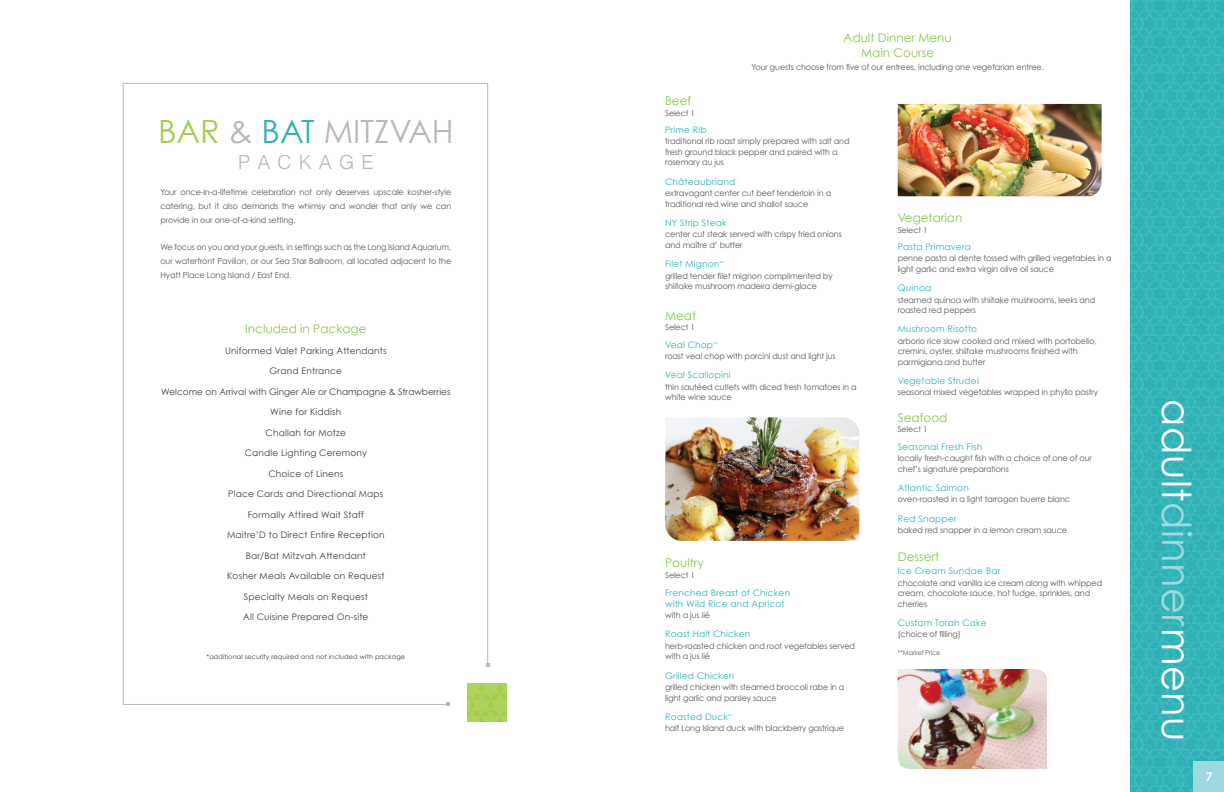
<style>
.page{position:relative;width:1224px;height:792px;background:#fff}
.page>*{position:absolute;margin:0;border:0;box-sizing:border-box;transform-origin:0 0}
.t1{font:40px "Century Gothic";letter-spacing:.01em;color:#fff}
.t2{font:32.1px "Century Gothic";color:#b7b8bb}
.t3{font:300 19.4px "Helvetica";letter-spacing:.36em;color:#b7b8bb}
.t4{font:12px/15px "Century Gothic";color:#89c650;text-align:center}
.t5{font:700 12px "Century Gothic";color:#fff}
.t6{font:9px "Century Gothic";letter-spacing:.02em;color:#3e3e3f}
.t7{font:9px/11px "Century Gothic";letter-spacing:.02em;color:#2fb2b7}
.t8{font:9px "Century Gothic";color:#3e3e3f}
.t9{font:8.3px/10.5px "Century Gothic";letter-spacing:-.01em;color:#57585a}
.t10{font:8px "Century Gothic";letter-spacing:-.01em;color:#57585a}
.t11{font:6.5px "Century Gothic";letter-spacing:.02em;color:#3e3e3f}
.t12{font:6.5px "Century Gothic";letter-spacing:-.01em;color:#57585a}
.s1{color:#a4ce4c}
.s2{color:#2fb2b7}
.s3{color:#9ed9e0}
</style>
<div class="page">
<svg style="left:467px;top:683px;width:40px;height:39px"></svg>
<svg style="left:1130px;top:0;width:94px;height:792px;background:#35b4b9"></svg>
<div style="left:1193px;top:761px;width:31px;height:31px;background:#9ed9e0"></div>
<img style="left:898px;top:104px;width:204px;height:92px">
<img style="left:665px;top:417px;width:194px;height:124px">
<img style="left:898px;top:669px;width:149px;height:100px">
<svg style="left:122px;top:83px;width:367px;height:622px"></svg>
<svg style="left:486px;top:663px;width:4px;height:4px"></svg>
<svg style="left:446px;top:702px;width:4px;height:4px"></svg>
<h2 class="t2" style="left:158px;top:111px;width:297px"><span class="s1">BAR</span> &amp; <span class="s2">BAT</span> MITZVAH</h2>
<h3 class="t3" style="left:238px;top:145px;width:137px">PACKAGE</h3>
<p class="t9" style="left:160px;top:185px;width:292px;line-height:14px;text-align:justify">Your once-in-a-lifetime celebration not only deserves upscale kosher-style catering, but it also demands the whimsy and wonder that only we can provide in our one-of-a-kind setting.</p>
<p class="t9" style="left:160px;top:240px;width:292px;line-height:14px;text-align:justify">We focus on you and your guests, in settings such as the Long Island Aquarium, our waterfront Pavilion, or our Sea Star Ballroom, all located adjacent to the Hyatt Place Long Island / East End.</p>
<h3 class="t4" style="left:245px;top:321px;width:123px">Included in Package</h3>
<p class="t6" style="left:225px;top:345px;width:163px">Uniformed Valet Parking Attendants</p>
<p class="t6" style="left:270px;top:366px;width:74px">Grand Entrance</p>
<p class="t8" style="left:161px;top:386px;width:291px">Welcome on Arrival with Ginger Ale or Champagne &amp; Strawberries</p>
<p class="t6" style="left:270px;top:407px;width:73px">Wine for Kiddish</p>
<p class="t6" style="left:266px;top:427px;width:82px">Challah for Motze</p>
<p class="t6" style="left:245px;top:448px;width:124px">Candle Lighting Ceremony</p>
<p class="t6" style="left:268px;top:468px;width:76px">Choice of Linens</p>
<p class="t6" style="left:228px;top:489px;width:157px">Place Cards and Directional Maps</p>
<p class="t6" style="left:248px;top:509px;width:118px">Formally Attired Wait Staff</p>
<p class="t6" style="left:227px;top:530px;width:159px">Maitre’D to Direct Entire Reception</p>
<p class="t6" style="left:246px;top:550px;width:122px">Bar/Bat Mitzvah Attendant</p>
<p class="t6" style="left:227px;top:571px;width:159px">Kosher Meals Available on Request</p>
<p class="t6" style="left:244px;top:591px;width:126px">Specialty Meals on Request</p>
<p class="t6" style="left:243px;top:612px;width:127px">All Cuisine Prepared On-site</p>
<p class="t11" style="left:206px;top:653px;width:200px">*additional security required and not included with package</p>
<h3 class="t4" style="left:844px;top:30px;width:110px">Adult Dinner Menu<br>Main Course</h3>
<p class="t9" style="left:752px;top:62px;width:294px">Your guests choose from five of our entrees, including one vegetarian entree.</p>
<h3 class="t4" style="left:665px;top:93px;width:28px">Beef</h3>
<p class="t10" style="left:665px;top:108px;width:31px">Select 1</p>
<p class="t7" style="left:665px;top:124px;width:43px">Prime Rib</p>
<p class="t9" style="left:665px;top:136px;width:186px">traditional rib roast simply prepared with salt and fresh ground black pepper and paired with a rosemary au jus</p>
<p class="t7" style="left:665px;top:176px;width:72px">Châteaubriand</p>
<p class="t9" style="left:665px;top:188px;width:168px">extravagant center cut beef tenderloin in a traditional red wine and shallot sauce</p>
<p class="t7" style="left:665px;top:217px;width:63px">NY Strip Steak</p>
<p class="t9" style="left:665px;top:229px;width:178px">center cut steak served with crispy fried onions and maître d’ butter</p>
<p class="t7" style="left:665px;top:258px;width:61px">Filet Mignon<sup>**</sup></p>
<p class="t9" style="left:665px;top:270px;width:169px">grilled tender filet mignon complimented by shiitake mushroom madeira demi-glace</p>
<h3 class="t4" style="left:665px;top:308px;width:33px">Meat</h3>
<p class="t10" style="left:665px;top:323px;width:31px">Select 1</p>
<p class="t7" style="left:665px;top:339px;width:54px">Veal Chop<sup>**</sup></p>
<p class="t9" style="left:665px;top:351px;width:172px">roast veal chop with porcini dust and light jus</p>
<p class="t7" style="left:665px;top:370px;width:67px">Veal Scallopini</p>
<p class="t9" style="left:665px;top:382px;width:193px">thin sautéed cutlets with diced fresh tomatoes in a white wine sauce</p>
<h3 class="t4" style="left:665px;top:555px;width:40px">Poultry</h3>
<p class="t10" style="left:665px;top:571px;width:31px">Select 1</p>
<p class="t7" style="left:665px;top:587px;width:127px">Frenched Breast of Chicken with Wild Rice and Apricot</p>
<p class="t9" style="left:665px;top:610px;width:46px">with a jus lié</p>
<p class="t7" style="left:665px;top:629px;width:87px">Roast Half Chicken</p>
<p class="t9" style="left:665px;top:641px;width:191px">herb-roasted chicken and root vegetables served with a jus lié</p>
<p class="t7" style="left:665px;top:670px;width:71px">Grilled Chicken</p>
<p class="t9" style="left:665px;top:682px;width:181px">grilled chicken with steamed broccoli rabe in a light garlic and parsley sauce</p>
<p class="t7" style="left:665px;top:711px;width:69px">Roasted Duck<sup>**</sup></p>
<p class="t9" style="left:665px;top:723px;width:181px">half Long Island duck with blackberry gastrique</p>
<h3 class="t4" style="left:898px;top:210px;width:66px">Vegetarian</h3>
<p class="t10" style="left:898px;top:225px;width:31px">Select 1</p>
<p class="t7" style="left:898px;top:241px;width:75px">Pasta Primavera</p>
<p class="t9" style="left:898px;top:253px;width:216px">penne pasta al dente tossed with grilled vegetables in a light garlic and extra virgin olive oil sauce</p>
<p class="t7" style="left:898px;top:282px;width:35px">Quinoa</p>
<p class="t9" style="left:898px;top:294px;width:199px">steamed quinoa with shiitake mushrooms, leeks and roasted red peppers</p>
<p class="t7" style="left:898px;top:323px;width:81px">Mushroom Risotto</p>
<p class="t9" style="left:898px;top:335px;width:200px">arborio rice slow cooked and mixed with portobello, cremini, oyster, shiitake mushrooms finished with parmigiana and butter</p>
<p class="t7" style="left:898px;top:375px;width:83px">Vegetable Strudel</p>
<p class="t9" style="left:898px;top:387px;width:202px">seasonal mixed vegetables wrapped in phyllo pastry</p>
<h3 class="t4" style="left:898px;top:410px;width:51px">Seafood</h3>
<p class="t10" style="left:898px;top:425px;width:31px">Select 1</p>
<p class="t7" style="left:898px;top:441px;width:86px">Seasonal Fresh Fish</p>
<p class="t9" style="left:898px;top:453px;width:196px">locally fresh-caught fish with a choice of one of our chef’s signature preparations</p>
<p class="t7" style="left:898px;top:482px;width:73px">Atlantic Salmon</p>
<p class="t9" style="left:898px;top:494px;width:174px">oven-roasted in a light tarragon buerre blanc</p>
<p class="t7" style="left:898px;top:513px;width:60px">Red Snapper</p>
<p class="t9" style="left:898px;top:525px;width:171px">baked red snapper in a lemon cream sauce</p>
<h3 class="t4" style="left:898px;top:549px;width:43px">Dessert</h3>
<p class="t7" style="left:898px;top:565px;width:104px">Ice Cream Sundae Bar</p>
<p class="t9" style="left:898px;top:577px;width:206px">chocolate and vanilla ice cream along with whipped cream, chocolate sauce, hot fudge, sprinkles, and cherries</p>
<p class="t7" style="left:898px;top:617px;width:91px">Custom Torah Cake</p>
<p class="t9" style="left:898px;top:629px;width:65px">(choice of filling)</p>
<p class="t12" style="left:898px;top:649px;width:44px">**Market Price</p>
<h1 class="t1" style="left:1201px;top:399px;width:343px;rotate:90deg">adult<span class="s3">dinner</span>menu</h1>
<h3 class="t5" style="left:1206px;top:769px;width:8px">7</h3>
</div>
